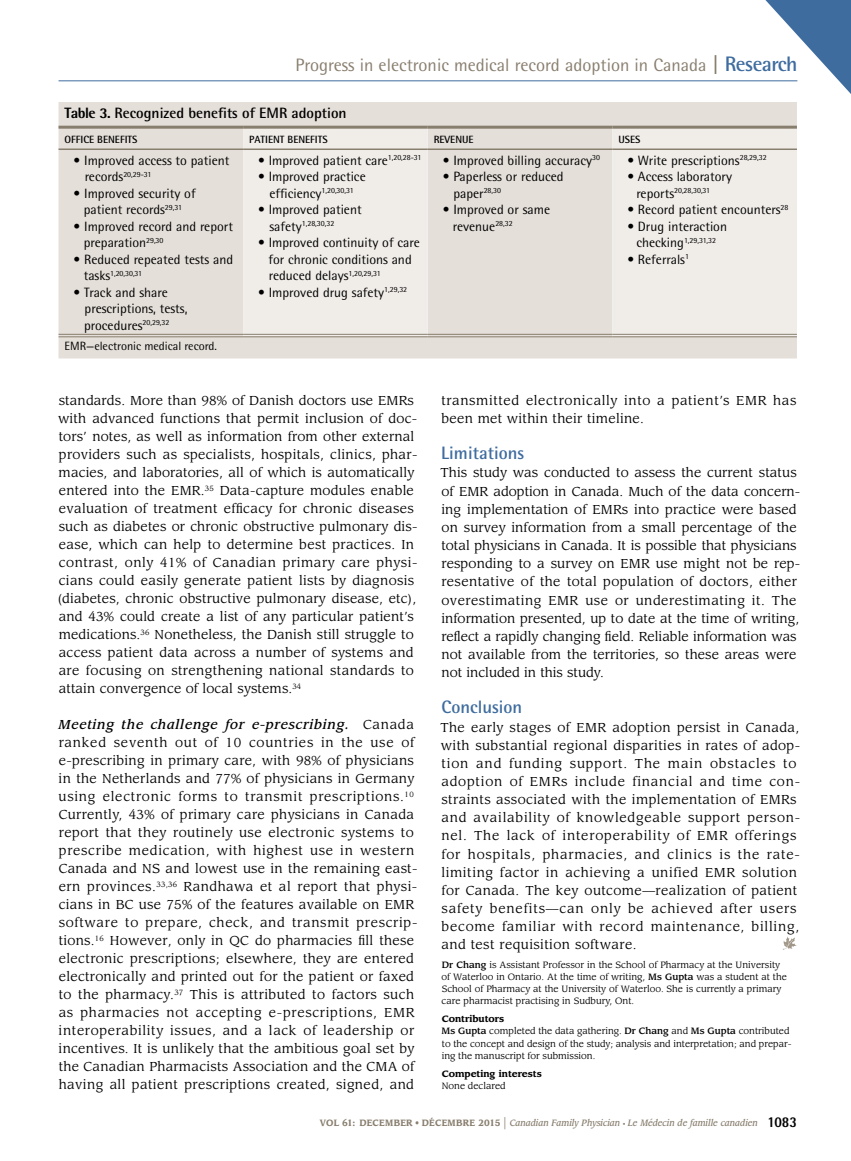
<style>
.page{position:relative;width:851px;height:1161px;background:#fff}
.page>*{position:absolute;margin:0;border:0;box-sizing:border-box;transform-origin:0 0}
.t1{font:18px "Rotis Semi Sans Std";color:#887e6e}
.t2{font:700 18px "Rotis Semi Sans Std";color:#3f6c9f}
.t3{font:700 15px "Rotis Semi Sans Std";color:#000}
.t4{font:13.5px/16.5px "Rotis Semi Sans Std";color:#000}
.t5{font:12.75px/18px "Leawood Std";letter-spacing:.025em;color:#000}
.t6{font:12.75px/18.1px "Leawood Std";letter-spacing:.055em;color:#000}
.t7{font:12.75px/18.1px "Leawood Std";letter-spacing:.005em;color:#000}
.t8{font:12.75px/18.1px "Leawood Std";letter-spacing:.045em;color:#000}
.t9{font:12px "Rotis Semi Sans Std";color:#000}
.t10{font:700 10.5px "Rotis Semi Sans Std";color:#000}
.t11{font:9px/12.1px "Leawood Std";color:#000}
.t12{font:italic 500 9px "Leawood Std";color:#887e6e;scale:.9 1}
.t13{font:700 9px "Leawood Std";color:#000}
.t14{font:7.8px "Rotis Semi Sans Std";color:#000}
.s1{font-weight:700;font-size:21px}
.s2{font-weight:700;font-size:21px;color:#3f6c9f}
.s3{font-weight:800}
.s4{font-size:13.5px}
.s5{font-weight:500;font-style:italic}
.s6{font-weight:500}
.s7{font-weight:700}
.s8{font-weight:700;font-style:normal}
.s9{font-weight:400;font-style:normal}
.s10{font-weight:400;font-style:normal;font-size:15px}
.s11{font-style:normal;font-size:6px}
.s12{font-family:"Rotis Semi Sans Std";font-weight:800;font-style:normal;font-size:15px;color:#000}
</style>
<div class="page">
<hr style="left:58px;top:80px;width:739px;height:1px;background:#3f6c9f">
<svg style="left:729px;top:0;width:121px;height:127px"></svg>
<svg style="left:783px;top:936px;width:14px;height:14px"></svg>
<div style="left:58px;top:102px;width:738px;height:256px;background:#e4dfd9"></div>
<svg style="left:243px;top:129px;width:553px;height:207px;fill:#f0ede9"></svg>
<hr style="left:58px;top:126px;width:185px;height:3px;background:#887e6e">
<hr style="left:243px;top:126px;width:185px;height:3px;background:#887e6e">
<hr style="left:428px;top:126px;width:184px;height:3px;background:#887e6e">
<hr style="left:612px;top:126px;width:184px;height:3px;background:#887e6e">
<hr style="left:58px;top:149px;width:185px;height:1px;background:#887e6e">
<hr style="left:243px;top:149px;width:185px;height:1px;background:#887e6e">
<hr style="left:428px;top:149px;width:184px;height:1px;background:#887e6e">
<hr style="left:612px;top:149px;width:184px;height:1px;background:#887e6e">
<hr style="left:58px;top:334px;width:185px;height:1px;background:#887e6e">
<hr style="left:58px;top:337px;width:185px;height:1px;background:#887e6e">
<hr style="left:243px;top:334px;width:185px;height:1px;background:#887e6e">
<hr style="left:243px;top:337px;width:185px;height:1px;background:#887e6e">
<hr style="left:428px;top:334px;width:184px;height:1px;background:#887e6e">
<hr style="left:428px;top:337px;width:184px;height:1px;background:#887e6e">
<hr style="left:612px;top:334px;width:184px;height:1px;background:#887e6e">
<hr style="left:612px;top:337px;width:184px;height:1px;background:#887e6e">
<h1 class="t1" style="left:295px;top:55px;width:503px">Progress in electronic medical record adoption in Canada <span class="s1">|</span> <span class="s2">Research</span></h1>
<p class="t3" style="left:64px;top:104px;width:283px"><span class="s3">Table 3.</span> Recognized benefits of EMR adoption</p>
<p class="t10" style="left:64px;top:133px;width:6px">Office</p>
<p class="t10" style="left:97px;top:133px;width:6px">benefi</p>
<p class="t10" style="left:128px;top:133px;width:10px">ts</p>
<p class="t10" style="left:249px;top:133px;width:45px">Patient benefi</p>
<p class="t10" style="left:318px;top:133px;width:10px">ts</p>
<p class="t10" style="left:433px;top:133px;width:40px">Reven ue</p>
<p class="t10" style="left:618px;top:133px;width:7px">Uses</p>
<p class="t4" style="left:74px;top:152px;width:157px">• Improved access to patient</p>
<p class="t14" style="left:85px;top:169px;width:68px"><span class="s4">records</span>20,29-31</p>
<p class="t4" style="left:74px;top:185px;width:124px;text-align:center">• Improved security of patient records<sup>29,31</sup></p>
<p class="t4" style="left:84px;top:218px;width:151px;text-indent:-10px">• Improved record and report preparation<sup>29,30</sup></p>
<p class="t4" style="left:74px;top:251px;width:161px">• Reduced repeated tests and</p>
<p class="t14" style="left:84px;top:268px;width:60px"><span class="s4">tasks</span>1,20,30,31</p>
<p class="t4" style="left:84px;top:284px;width:105px;text-indent:-11px">• Track and share prescriptions, tests, procedures<sup>20,29,32</sup></p>
<p class="t4" style="left:258px;top:152px;width:165px">• Improved patient care<sup>1,20,28-31</sup></p>
<p class="t4" style="left:258px;top:168px;width:109px;text-align:center">• Improved practice efficiency<sup>1,20,30,31</sup></p>
<p class="t4" style="left:258px;top:201px;width:105px">• Improved patient</p>
<p class="t14" style="left:269px;top:219px;width:66px"><span class="s4">safety</span>1,28,30,32</p>
<p class="t4" style="left:268px;top:234px;width:153px;text-indent:-10px">• Improved continuity of care for chronic conditions and reduced delays<sup>1,20,29,31</sup></p>
<p class="t4" style="left:258px;top:284px;width:151px">• Improved drug safety<sup>1,29,32</sup></p>
<p class="t4" style="left:442px;top:152px;width:159px">• Improved billing accuracy<sup>30</sup></p>
<p class="t4" style="left:453px;top:168px;width:112px;text-indent:-11px">• Paperless or reduced paper<sup>28,30</sup></p>
<p class="t4" style="left:453px;top:201px;width:99px;text-indent:-10px">• Improved or same revenue<sup>28,32</sup></p>
<p class="t4" style="left:627px;top:152px;width:141px">• Write prescriptions<sup>28,29,32</sup></p>
<p class="t4" style="left:627px;top:168px;width:106px">• Access laboratory</p>
<p class="t14" style="left:636px;top:186px;width:75px"><span class="s4">reports</span>20,28,30,31</p>
<p class="t4" style="left:627px;top:201px;width:162px">• Record patient encounters<sup>28</sup></p>
<p class="t4" style="left:627px;top:218px;width:101px">• Drug interaction</p>
<p class="t14" style="left:636px;top:235px;width:81px"><span class="s4">checking</span>1,29,31,32</p>
<p class="t4" style="left:627px;top:251px;width:63px">• Referrals<sup>1</sup></p>
<p class="t9" style="left:64px;top:339px;width:154px">EMR—electronic medical record.</p>
<p class="t5" style="left:58px;top:392px;width:361px">standards. More than 98% of Danish doctors use EMRs with advanced functions that permit inclusion of doc&shy;tors’ notes, as well as information from other external providers such as specialists, hospitals, clinics, phar&shy;macies, and laboratories, all of which is automatically entered into the EMR.<sup>35</sup> Data-capture modules enable evaluation of treatment efficacy for chronic diseases such as diabetes or chronic obstructive pulmonary dis&shy;ease, which can help to determine best practices. In contrast, only 41% of Canadian primary care physi&shy;cians could easily generate patient lists by diagnosis (diabetes, chronic obstructive pulmonary disease, etc), and 43% could create a list of any particular patient’s medications.<sup>36</sup> Nonetheless, the Danish still struggle to access patient data across a number of systems and are focusing on strengthening national standards to attain convergence of local systems.<sup>34</sup></p>
<p class="t5" style="left:58px;top:716px;width:360px"><span class="s5">Meeting the challenge for e-prescribing.</span> Canada ranked seventh out of 10 countries in the use of e-prescribing in primary care, with 98% of physicians in the Netherlands and 77% of physicians in Germany using electronic forms to transmit prescriptions.<sup>10<br></sup>Currently, 43% of primary care physicians in Canada report that they routinely use electronic systems to prescribe medication, with highest use in western Canada and NS and lowest use in the remaining east&shy;ern provinces.<sup>33,36</sup> Randhawa et al report that physi&shy;cians in BC use 75% of the features available on EMR software to prepare, check, and transmit prescrip&shy;tions.<sup>16</sup> However, only in QC do pharmacies fill these electronic prescriptions; elsewhere, they are entered electronically and printed out for the patient or faxed to the pharmacy.<sup>37</sup> This is attributed to factors such as pharmacies not accepting e-prescriptions, EMR interoperability issues, and a lack of leadership or incentives. It is unlikely that the ambitious goal set by the Canadian Pharmacists Association and the CMA of having all patient prescriptions created, signed, and</p>
<p class="t8" style="left:441px;top:392px;width:356px">transmitted electronically into a patient’s EMR has been met within their timeline.</p>
<h1 class="t2" style="left:441px;top:442px;width:85px">Limitations</h1>
<p class="t7" style="left:440px;top:464px;width:361px">This study was conducted to assess the current status of EMR adoption in Canada. Much of the data concern&shy;ing implementation of EMRs into practice were based on survey information from a small percentage of the total physicians in Canada. It is possible that physicians responding to a survey on EMR use might not be rep&shy;resentative of the total population of doctors, either overestimating EMR use or underestimating it. The information presented, up to date at the time of writing, reflect a rapidly changing field. Reliable information was not available from the territories, so these areas were not included in this study.</p>
<h1 class="t2" style="left:441px;top:696px;width:82px">Conclusion</h1>
<p class="t6" style="left:440px;top:718px;width:361px">The early stages of EMR adoption persist in Canada, with substantial regional disparities in rates of adop&shy;tion and funding support. The main obstacles to adoption of EMRs include financial and time con&shy;straints associated with the implementation of EMRs and availability of knowledgeable support person&shy;nel. The lack of interoperability of EMR offerings for hospitals, pharmacies, and clinics is the rate&shy;limiting factor in achieving a unified EMR solution for Canada. The key outcome—realization of patient safety benefits—can only be achieved after users become familiar with record maintenance, billing, and test requisition software.</p>
<p class="t11" style="left:441px;top:958px;width:347px"><span class="s6">Dr Chang</span> is Assistant Professor in the School of Pharmacy at the University of Waterloo in Ontario. At the time of writing, <span class="s6">Ms Gupta</span> was a student at the School of Pharmacy at the University of Waterloo. She is currently a primary care pharmacist practising in Sudbury, Ont.</p>
<p class="t11" style="left:441px;top:1013px;width:351px"><span class="s7">Contributors<br></span><span class="s6">Ms Gupta</span> completed the data gathering. <span class="s6">Dr Chang</span> and <span class="s6">Ms Gupta</span> contributed to the concept and design of the study; analysis and interpretation; and prepar&shy;ing the manuscript for submission.</p>
<p class="t13" style="left:441px;top:1068px;width:102px">Competing interests</p>
<p class="t11" style="left:441px;top:1080px;width:65px">None declared</p>
<p class="t12" style="left:320px;top:1118px;width:531px"><span class="s8">Vol 61: december</span> <span class="s9">•</span> <span class="s8">décembre 2015</span> <span class="s10">|</span> Canadian Family Physician <span class="s11">•</span> Le Médecin de famille canadien <span class="s12">1083</span></p>
</div>
